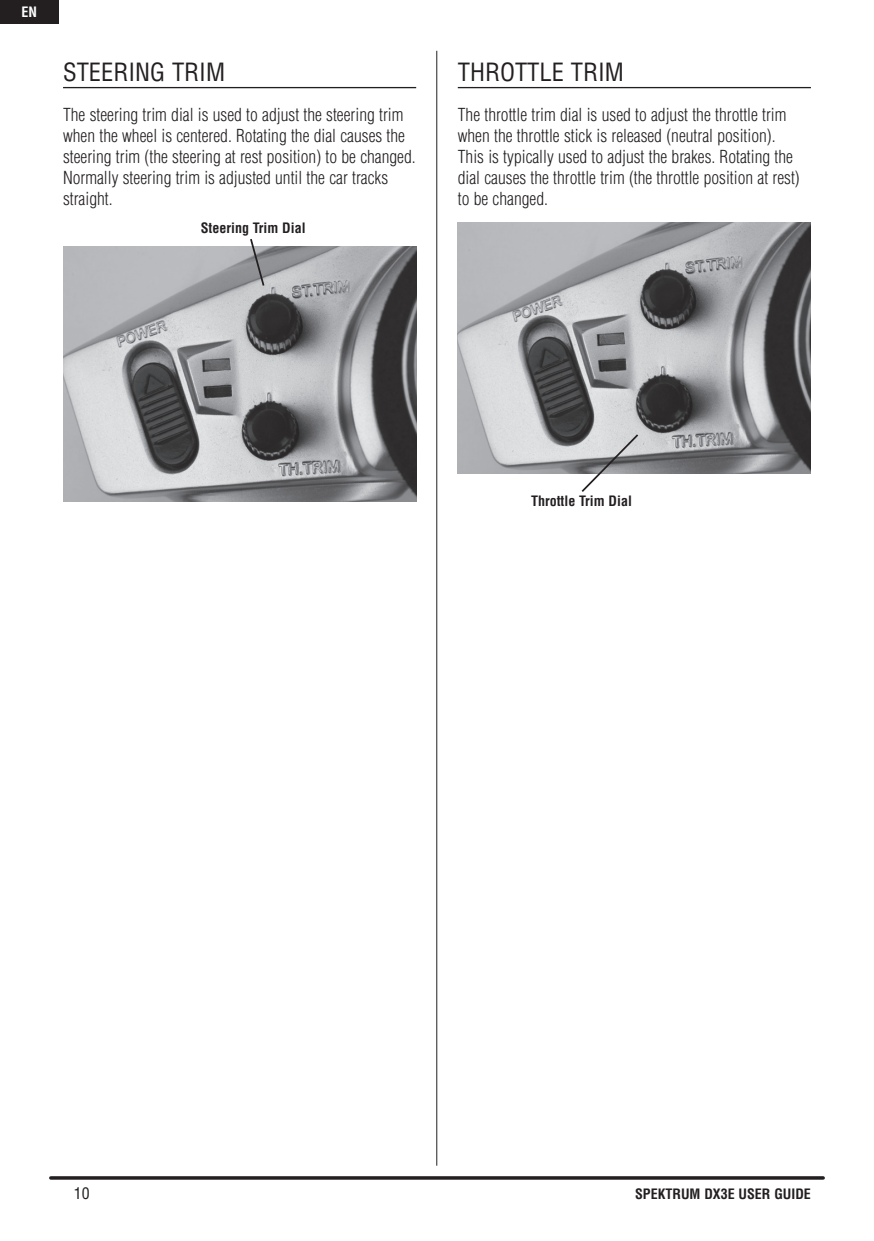
<style>
.page{position:relative;width:874px;height:1241px;background:#fff}
.page>*{position:absolute;margin:0;border:0;box-sizing:border-box;transform-origin:0 0}
.t1{font:condensed 24.5px "Helvetica LT Std";color:#231f20}
.t2{font:300 condensed 17.5px/21.2px "Helvetica LT Std";color:#231f20}
.t3{font:condensed 15.75px "Helvetica LT Std";color:#231f20}
.t4{font:700 condensed 14px "Helvetica LT Std";color:#231f20}
.t5{font:700 condensed 14px "Helvetica LT Std";color:#fff}
</style>
<div class="page">
<svg style="left:51px;top:1176px;width:771px;height:3px;background:#312d2e"></svg>
<hr style="left:436px;top:51px;width:1px;height:1114px;background:#231f20">
<hr style="left:63px;top:87px;width:353px;height:1px;background:#231f20">
<img style="left:63px;top:246px;width:353px;height:255px">
<svg style="left:248px;top:239px;width:17px;height:49px"></svg>
<hr style="left:457px;top:87px;width:353px;height:1px;background:#231f20">
<img style="left:457px;top:223px;width:353px;height:250px">
<svg style="left:579px;top:432px;width:60px;height:60px"></svg>
<div style="left:0;top:0;width:59px;height:23px;background:#231f20"></div>
<p class="t5" style="left:21px;top:3px;width:17px">EN</p>
<h1 class="t1" style="left:63px;top:56px;width:163px">STEERI NG TRI M</h1>
<p class="t2" style="left:63px;top:104px;width:354px">The steering trim dial is used to adjust the steering trim when the wheel is centered. Rotating the dial causes the steering trim (the steering at rest position) to be changed.<br>Normally steering trim is adjusted until the car tracks straight.</p>
<p class="t4" style="left:201px;top:219px;width:106px">Steering Trim Dial</p>
<h1 class="t1" style="left:457px;top:56px;width:28px">THRO</h1>
<h1 class="t1" style="left:514px;top:56px;width:110px">TTLE TRI M</h1>
<p class="t2" style="left:457px;top:104px;width:343px">The throttle trim dial is used to adjust the throttle trim when the throttle stick is released (neutral position).<br>This is typically used to adjust the brakes. Rotating the dial causes the throttle trim (the throttle position at rest) to be changed.</p>
<p class="t4" style="left:531px;top:492px;width:102px">Throttle Trim Dial</p>
<p class="t3" style="left:74px;top:1183px;width:17px">10</p>
<p class="t4" style="left:634px;top:1185px;width:177px">SPEKTRUM DX3E USER GUIDE</p>
</div>
